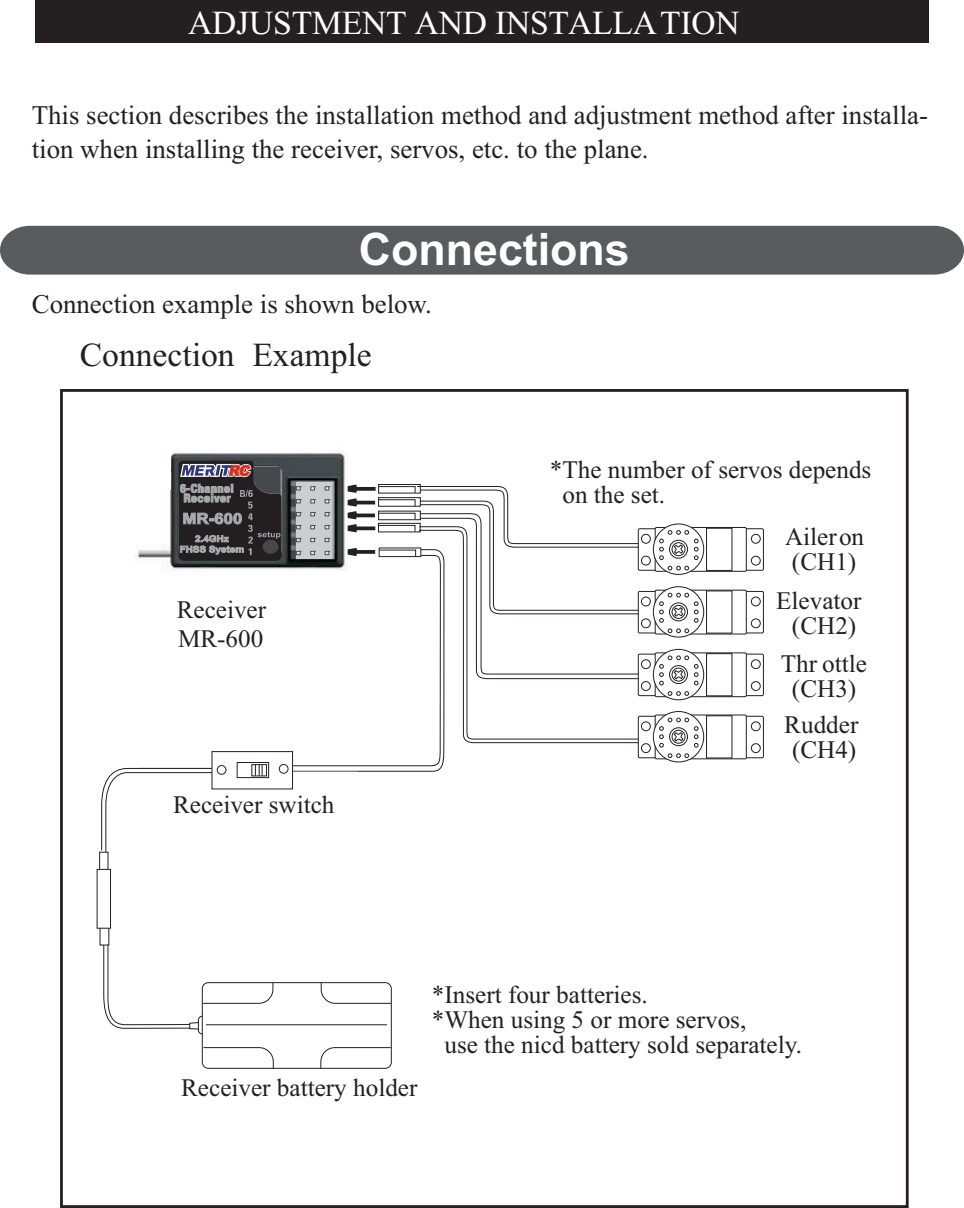
<style>
.page{position:relative;width:964px;height:1208px;background:#fff}
.page>*{position:absolute;margin:0;border:0;box-sizing:border-box;transform-origin:0 0}
.t1{font:700 44.75px "Arial";color:#fff}
.t2{font:700 33.5px "Times New Roman";letter-spacing:-.005em;color:#fff}
.t3{font:700 33.5px "Times New Roman";color:#242021}
.t4{font:26.75px/33.5px "Times New Roman";color:#242021}
.t5{font:25.25px/25.2px "Times New Roman";color:#242021}
.t6{font:700 25.25px/25.2px "Times New Roman";color:#242021;text-align:center}
</style>
<div class="page">
<div style="left:0;top:226px;width:964px;height:48px;background:#5a5b5f"></div>
<div style="left:35px;top:0;width:893px;height:43px;background:#242021"></div>
<div style="left:198px;top:1015px;width:9px;height:19px;border:1px solid #242021;border-radius:4px"></div>
<div style="left:202px;top:982px;width:189px;height:86px;background:#fff;border-radius:6px"></div>
<svg style="left:320px;top:1047px;width:71px;height:22px"></svg>
<svg style="left:203px;top:1047px;width:71px;height:22px"></svg>
<svg style="left:320px;top:984px;width:70px;height:20px"></svg>
<svg style="left:103px;top:928px;width:171px;height:102px"></svg>
<hr style="left:206px;top:1024px;width:181px;height:1px;background:#242021">
<div style="left:202px;top:982px;width:190px;height:86px;border:1px solid #242021;border-radius:6px"></div>
<svg style="left:638px;top:528px;width:32px;height:42px"></svg>
<div style="left:641px;top:555px;width:10px;height:10px;border:1px solid #242021;border-radius:50%"></div>
<div style="left:641px;top:534px;width:10px;height:9px;border:1px solid #242021;border-radius:50%"></div>
<div style="left:638px;top:528px;width:32px;height:42px;border:1px solid #242021"></div>
<div style="left:731px;top:528px;width:33px;height:42px;border:1px solid #242021"></div>
<div style="left:655px;top:527px;width:91px;height:44px;background:#fff"></div>
<div style="left:655px;top:527px;width:92px;height:44px;border:1px solid #242021"></div>
<svg style="left:653px;top:524px;width:51px;height:50px"></svg>
<div style="left:653px;top:523px;width:51px;height:51px;border:1px solid #242021;border-radius:50%"></div>
<div style="left:706px;top:528px;width:26px;height:42px;border:1px solid #242021"></div>
<svg style="left:668px;top:566px;width:21px;height:4px"></svg>
<svg style="left:659px;top:530px;width:39px;height:29px"></svg>
<div style="left:672px;top:542px;width:13px;height:14px;border:1px solid #242021;border-radius:50%"></div>
<div style="left:669px;top:540px;width:19px;height:18px;border:1px solid #242021;border-radius:50%"></div>
<div style="left:751px;top:555px;width:10px;height:10px;border:1px solid #242021;border-radius:50%"></div>
<div style="left:751px;top:534px;width:10px;height:9px;border:1px solid #242021;border-radius:50%"></div>
<div style="left:641px;top:618px;width:10px;height:10px;border:1px solid #242021;border-radius:50%"></div>
<div style="left:641px;top:596px;width:10px;height:10px;border:1px solid #242021;border-radius:50%"></div>
<div style="left:638px;top:591px;width:32px;height:42px;border:1px solid #242021"></div>
<div style="left:731px;top:591px;width:33px;height:42px;border:1px solid #242021"></div>
<div style="left:655px;top:590px;width:91px;height:44px;background:#fff"></div>
<div style="left:655px;top:589px;width:92px;height:45px;border:1px solid #242021"></div>
<svg style="left:653px;top:586px;width:51px;height:51px"></svg>
<div style="left:653px;top:586px;width:51px;height:51px;border:1px solid #242021;border-radius:50%"></div>
<div style="left:706px;top:590px;width:26px;height:43px;border:1px solid #242021"></div>
<svg style="left:668px;top:628px;width:21px;height:5px"></svg>
<svg style="left:659px;top:593px;width:39px;height:29px"></svg>
<div style="left:672px;top:605px;width:13px;height:13px;border:1px solid #242021;border-radius:50%"></div>
<div style="left:669px;top:602px;width:19px;height:19px;border:1px solid #242021;border-radius:50%"></div>
<div style="left:751px;top:618px;width:10px;height:10px;border:1px solid #242021;border-radius:50%"></div>
<div style="left:751px;top:596px;width:10px;height:10px;border:1px solid #242021;border-radius:50%"></div>
<svg style="left:638px;top:654px;width:32px;height:41px"></svg>
<div style="left:641px;top:681px;width:10px;height:9px;border:1px solid #242021;border-radius:50%"></div>
<div style="left:641px;top:659px;width:10px;height:10px;border:1px solid #242021;border-radius:50%"></div>
<div style="left:638px;top:653px;width:32px;height:43px;border:1px solid #242021"></div>
<div style="left:731px;top:653px;width:33px;height:43px;border:1px solid #242021"></div>
<div style="left:655px;top:652px;width:91px;height:44px;background:#fff"></div>
<div style="left:655px;top:652px;width:92px;height:45px;border:1px solid #242021"></div>
<svg style="left:653px;top:649px;width:51px;height:50px"></svg>
<div style="left:653px;top:648px;width:51px;height:52px;border:1px solid #242021;border-radius:50%"></div>
<div style="left:706px;top:653px;width:26px;height:43px;border:1px solid #242021"></div>
<svg style="left:668px;top:691px;width:21px;height:4px"></svg>
<svg style="left:659px;top:655px;width:39px;height:30px"></svg>
<div style="left:672px;top:667px;width:13px;height:14px;border:1px solid #242021;border-radius:50%"></div>
<div style="left:669px;top:665px;width:19px;height:18px;border:1px solid #242021;border-radius:50%"></div>
<div style="left:751px;top:681px;width:10px;height:9px;border:1px solid #242021;border-radius:50%"></div>
<div style="left:751px;top:659px;width:10px;height:10px;border:1px solid #242021;border-radius:50%"></div>
<svg style="left:638px;top:716px;width:32px;height:41px"></svg>
<div style="left:641px;top:743px;width:10px;height:10px;border:1px solid #242021;border-radius:50%"></div>
<div style="left:641px;top:721px;width:10px;height:10px;border:1px solid #242021;border-radius:50%"></div>
<div style="left:638px;top:715px;width:32px;height:43px;border:1px solid #242021"></div>
<div style="left:731px;top:715px;width:33px;height:43px;border:1px solid #242021"></div>
<div style="left:655px;top:715px;width:91px;height:43px;background:#fff"></div>
<div style="left:655px;top:714px;width:92px;height:45px;border:1px solid #242021"></div>
<svg style="left:653px;top:711px;width:51px;height:50px"></svg>
<div style="left:653px;top:711px;width:51px;height:51px;border:1px solid #242021;border-radius:50%"></div>
<div style="left:706px;top:715px;width:26px;height:43px;border:1px solid #242021"></div>
<svg style="left:668px;top:753px;width:21px;height:4px"></svg>
<svg style="left:659px;top:717px;width:39px;height:30px"></svg>
<div style="left:672px;top:730px;width:13px;height:13px;border:1px solid #242021;border-radius:50%"></div>
<div style="left:669px;top:727px;width:19px;height:18px;border:1px solid #242021;border-radius:50%"></div>
<div style="left:751px;top:721px;width:10px;height:10px;border:1px solid #242021;border-radius:50%"></div>
<div style="left:751px;top:743px;width:10px;height:10px;border:1px solid #242021;border-radius:50%"></div>
<div style="left:99px;top:851px;width:9px;height:25px;border:1px solid #242021"></div>
<div style="left:97px;top:869px;width:14px;height:59px;background:#fff"></div>
<div style="left:97px;top:868px;width:14px;height:60px;border:1px solid #242021"></div>
<img style="left:171px;top:450px;width:173px;height:5px">
<svg style="left:101px;top:455px;width:545px;height:406px"></svg>
<div style="left:126px;top:452px;width:45px;height:38px;background:#fff"></div>
<p class="t2" style="left:188px;top:11px;width:553px">ADJUSTMENT AND INSTALLATION</p>
<p class="t4" style="left:32px;top:101px;width:898px">This section describes the installation method and adjustment method after installa&shy;tion when installing the receiver, servos, etc. to the plane.</p>
<p class="t1" style="left:359px;top:223px;width:272px">Connections</p>
<p class="t4" style="left:32px;top:290px;width:402px">Connection example is shown below.</p>
<p class="t3" style="left:80px;top:342px;width:293px">Connection Example</p>
<p class="t6" style="left:177px;top:597px;width:91px;line-height:28.5px;text-align:left">Receiver<br>MR-600</p>
<p class="t5" style="left:173px;top:794px;width:163px">Receiver switch</p>
<p class="t5" style="left:562px;top:459px;width:310px;text-indent:-13px">*The number of servos depends on the set.</p>
<p class="t6" style="left:785px;top:526px;width:81px;text-align:left">Aileron (CH1)</p>
<p class="t6" style="left:776px;top:590px;width:87px">Elevator (CH2)</p>
<p class="t6" style="left:781px;top:653px;width:88px">Thr ottle (CH3)</p>
<p class="t6" style="left:784px;top:714px;width:76px">Rudder (CH4)</p>
<p class="t5" style="left:181px;top:1077px;width:238px">Receiver battery holder</p>
<p class="t5" style="left:432px;top:984px;width:217px">*Insert four batteries.</p>
<p class="t5" style="left:432px;top:1009px;width:316px">*When using 5 or more servos,</p>
<p class="t5" style="left:444px;top:1034px;width:359px">use the nicd battery sold separately.</p>
</div>
